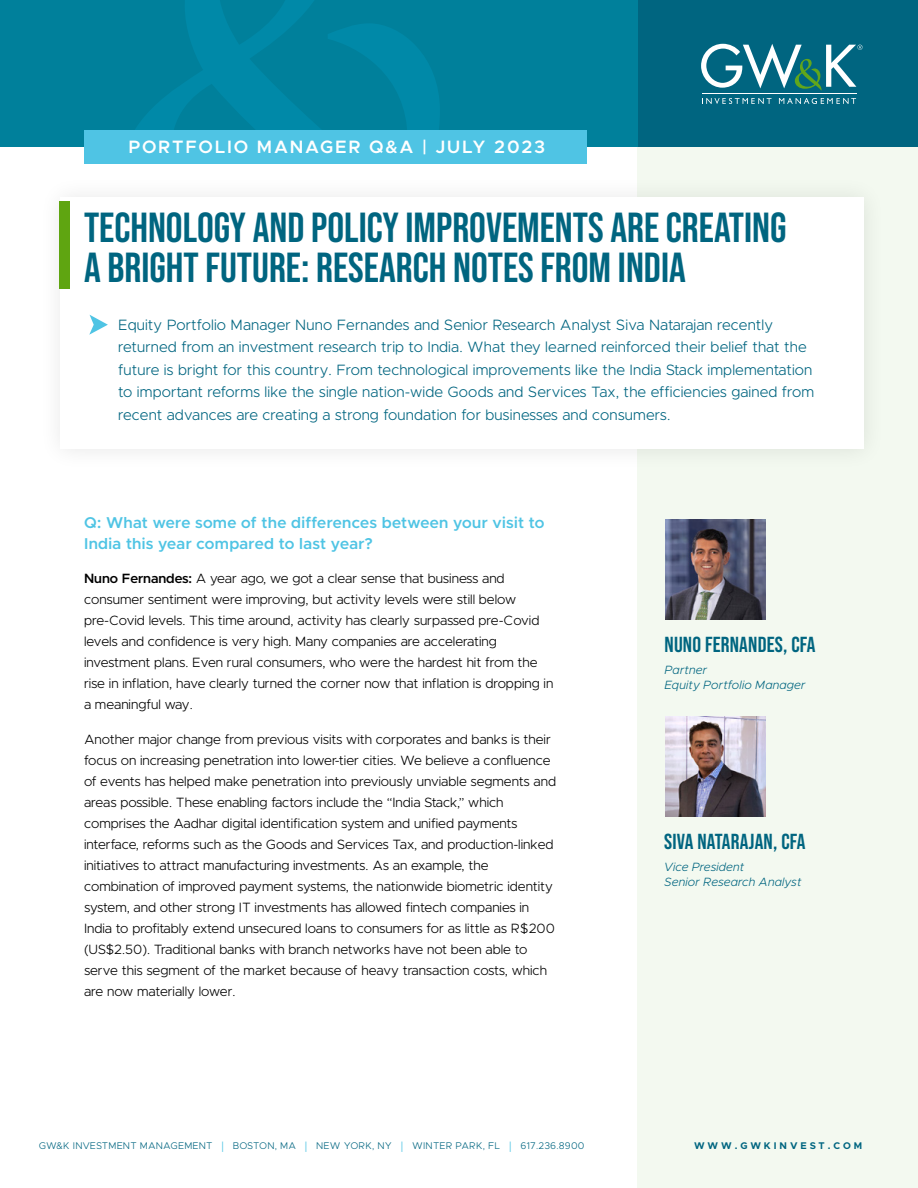
<style>
.page{position:relative;width:918px;height:1188px;background:#fff}
.page>*{position:absolute;margin:0;border:0;box-sizing:border-box;transform-origin:0 0}
.t1{font:700 42px/40.5px "Bebas Neue Pro";color:#006580}
.t2{font:700 21.75px "Bebas Neue Pro";letter-spacing:.01em;color:#006580}
.t3{font:600 18px "Metropolis";letter-spacing:.1em;color:#fff}
.t4{font:600 15.75px/21px "Metropolis";letter-spacing:.02em;color:#4fc4e4}
.t5{font:300 15px/22.5px "Metropolis";letter-spacing:.01em;color:#006580}
.t6{font:300 13.5px/21px "Metropolis";color:#000}
.t7{font:italic 300 12px/15px "Metropolis";letter-spacing:.015em;color:#006580}
.t8{font:300 9.75px "Metropolis";letter-spacing:.02em;color:#006580}
.t9{font:700 9.75px "Metropolis";letter-spacing:.3em;color:#006580}
.s1{font-weight:600}
.s2{font-weight:500;font-size:12.6px;color:#4fc4e4}
</style>
<div class="page">
<div style="left:637px;top:147px;width:281px;height:1041px;background:#f3f9f0"></div>
<div style="left:637px;top:0;width:281px;height:147px;background:#006580"></div>
<svg style="left:702px;top:98px;width:70px;height:6px"></svg>
<svg style="left:779px;top:98px;width:77px;height:6px"></svg>
<hr style="left:702px;top:93px;width:154px;height:1px;background:#fff">
<svg style="left:701px;top:44px;width:162px;height:46px"></svg>
<div style="left:0;top:0;width:637px;height:147px;background:#00809b"></div>
<svg style="left:135px;top:0;width:305px;height:130px"></svg>
<div style="left:84px;top:130px;width:502px;height:33px;background:#4fc4e4"></div>
<div style="left:38px;top:175px;width:848px;height:297px;background:#000;opacity:.1"></div>
<div style="left:60px;top:198px;width:804px;height:251px;background:#fff"></div>
<div style="left:59px;top:201px;width:11px;height:88px;background:#5fa511"></div>
<svg style="left:89px;top:315px;width:19px;height:20px"></svg>
<img style="left:666px;top:716px;width:100px;height:100px">
<img style="left:666px;top:519px;width:100px;height:100px">
<h3 class="t3" style="left:128px;top:136px;width:418px">PORTFOLIO MANAGER Q&amp;A | JULY 2023</h3>
<h1 class="t1" style="left:84px;top:207px;width:704px">TECHNOLOGY AND POLICY IMPROVEMENTS ARE CREATING<br>A BRIGHT FUTURE: RESEARCH NOTES FROM INDIA</h1>
<p class="t5" style="left:118px;top:313px;width:697px">Equity Portfolio Manager Nuno Fernandes and Senior Research Analyst Siva Natarajan recently returned from an investment research trip to India. What they learned reinforced their belief that the future is bright for this country. From technological improvements like the India Stack implementation to important reforms like the single nation-wide Goods and Services Tax, the efficiencies gained from recent advances are creating a strong foundation for businesses and consumers.</p>
<p class="t4" style="left:84px;top:512px;width:462px">Q: What were some of the differences between your visit to<br>India this year compared to last year?</p>
<p class="t6" style="left:84px;top:568px;width:471px"><span class="s1">Nuno Fernandes:</span> A year ago, we got a clear sense that business and consumer sentiment were improving, but activity levels were still below pre-Covid levels. This time around, activity has clearly surpassed pre-Covid levels and confidence is very high. Many companies are accelerating investment plans. Even rural consumers, who were the hardest hit from the rise in inflation, have clearly turned the corner now that inflation is dropping in a meaningful way.</p>
<p class="t6" style="left:84px;top:728px;width:474px">Another major change from previous visits with corporates and banks is their focus on increasing penetration into lower-tier cities. We believe a confluence of events has helped make penetration into previously unviable segments and areas possible. These enabling factors include the “India Stack,” which comprises the Aadhar digital identification system and unified payments interface, reforms such as the Goods and Services Tax, and production-linked initiatives to attract manufacturing investments. As an example, the combination of improved payment systems, the nationwide biometric identity system, and other strong IT investments has allowed fintech companies in India to profitably extend unsecured loans to consumers for as little as R$200 (US$2.50). Traditional banks with branch networks have not been able to serve this segment of the market because of heavy transaction costs, which are now materially lower.</p>
<h2 class="t2" style="left:664px;top:632px;width:153px">NUNO FERNANDES, CFA</h2>
<p class="t7" style="left:665px;top:662px;width:142px">Partner<br>Equity Portfolio Manager</p>
<h2 class="t2" style="left:664px;top:829px;width:143px">SIVA NATARAJAN, CFA</h2>
<p class="t7" style="left:664px;top:859px;width:139px">Vice President<br>Senior Research Analyst</p>
<p class="t8" style="left:39px;top:1140px;width:547px">GW&amp;K INVESTMENT MANAGEMENT <span class="s2">|</span> BOSTON, MA <span class="s2">|</span> NEW YORK, NY <span class="s2">|</span> WINTER PARK, FL <span class="s2">|</span> 617.236.8900</p>
<p class="t9" style="left:694px;top:1140px;width:170px">WWW.GWKINVEST.COM</p>
</div>
